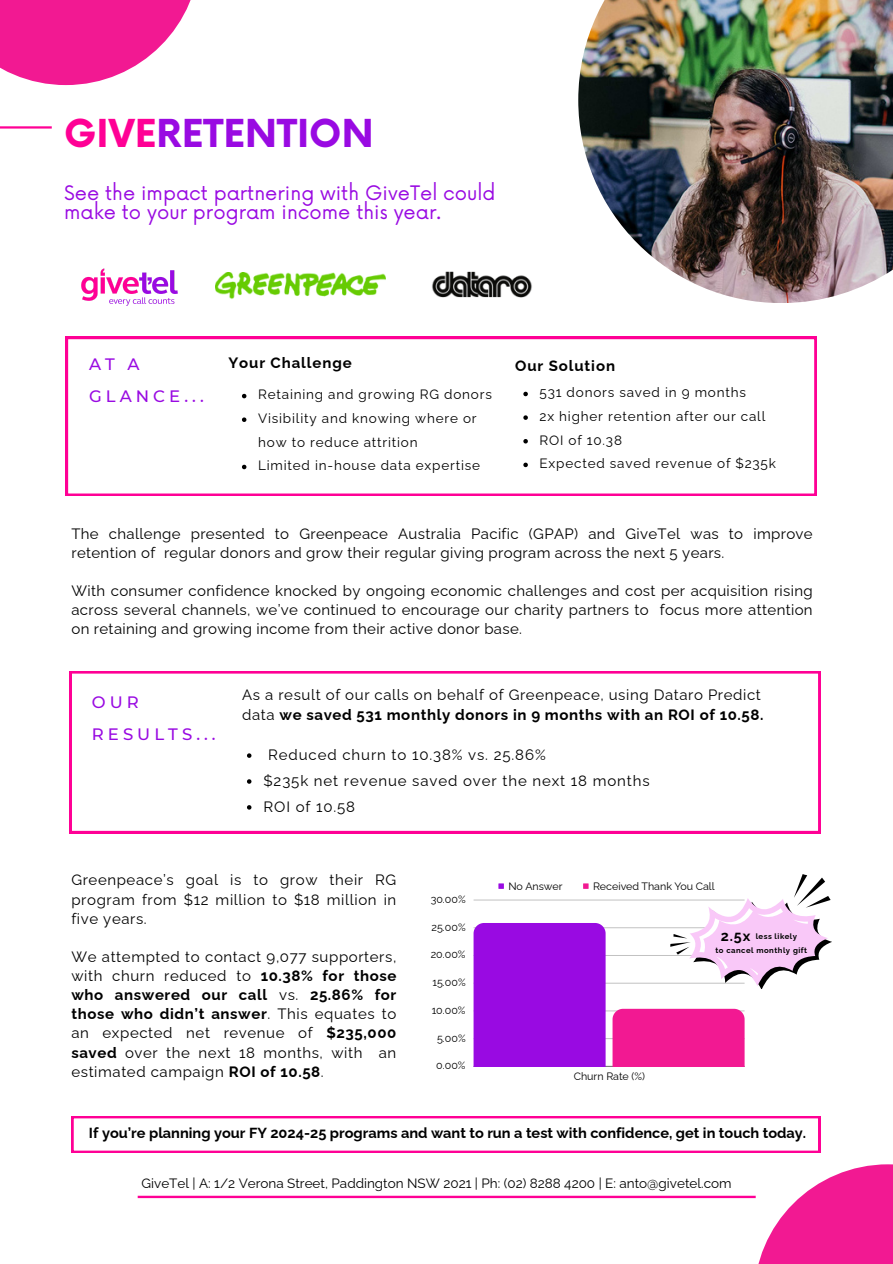
<style>
.page{position:relative;width:893px;height:1264px;background:#fff}
.page>*{position:absolute;margin:0;border:0;box-sizing:border-box;transform-origin:0 0}
.t1{font:700 37.5px "Now";color:#990ae2}
.t2{font:19.5px/19.2px "Now";color:#990ae2}
.t3{font:500 16.5px/31.5px "Montserrat";letter-spacing:.245em;color:#990ae2}
.t4{font:15px/19.2px "Raleway";letter-spacing:.04em;color:#000;text-align:justify}
.t5{font:15px/19.2px "Raleway";letter-spacing:.02em;color:#000}
.t6{font:15px "Raleway";letter-spacing:.06em;color:#000}
.t7{font:700 15px "Raleway";letter-spacing:.06em;color:#000}
.t8{font:700 14.55px "Raleway";color:#000}
.t9{font:700 14.25px "Raleway";color:#000}
.t10{font:13.5px/23.7px "Raleway";letter-spacing:.06em;color:#000}
.t11{font:13.5px "Raleway";color:#000}
.t12{font:10.65px "Raleway";color:#000}
.t13{font:700 7.8px "Raleway";letter-spacing:.06em;color:#000}
.s1{color:#ff0095}
.s2{font-weight:700}
</style>
<div class="page">
<hr style="left:0;top:126px;width:52px;height:3px;background:#ff0095">
<hr style="left:138px;top:1195px;width:617px;height:3px;background:#ff0095">
<img style="left:578px;top:0;width:314px;height:303px">
<svg style="left:71px;top:1116px;width:749px;height:36px"></svg>
<img style="left:81px;top:268px;width:97px;height:38px">
<img style="left:216px;top:273px;width:169px;height:26px">
<img style="left:432px;top:271px;width:100px;height:27px">
<svg style="left:498px;top:883px;width:6px;height:5px"></svg>
<svg style="left:583px;top:883px;width:5px;height:5px"></svg>
<hr style="left:473px;top:1038px;width:271px;height:1px;background:#000">
<hr style="left:473px;top:1010px;width:271px;height:1px;background:#000">
<hr style="left:473px;top:982px;width:271px;height:1px;background:#000">
<hr style="left:473px;top:955px;width:271px;height:1px;background:#000">
<hr style="left:473px;top:927px;width:271px;height:1px;background:#000">
<hr style="left:473px;top:899px;width:271px;height:1px;background:#000">
<hr style="left:473px;top:1066px;width:271px;height:1px;background:#000">
<div style="left:473px;top:923px;width:132px;height:143px;background:#990ae2"></div>
<div style="left:612px;top:1008px;width:132px;height:58px;background:#f21992"></div>
<svg style="left:66px;top:337px;width:750px;height:158px"></svg>
<svg style="left:242px;top:394px;width:4px;height:4px"></svg>
<svg style="left:242px;top:417px;width:4px;height:5px"></svg>
<svg style="left:242px;top:465px;width:4px;height:4px"></svg>
<svg style="left:523px;top:392px;width:5px;height:4px"></svg>
<svg style="left:523px;top:415px;width:5px;height:5px"></svg>
<svg style="left:523px;top:439px;width:5px;height:4px"></svg>
<svg style="left:523px;top:462px;width:5px;height:5px"></svg>
<svg style="left:670px;top:874px;width:162px;height:115px"></svg>
<svg style="left:70px;top:671px;width:750px;height:162px"></svg>
<svg style="left:247px;top:753px;width:4px;height:4px"></svg>
<svg style="left:247px;top:779px;width:4px;height:4px"></svg>
<svg style="left:247px;top:805px;width:4px;height:4px"></svg>
<svg style="left:754px;top:1164px;width:138px;height:99px;fill:#f21992"></svg>
<svg style="left:0;top:0;width:191px;height:85px;fill:#f21992"></svg>
<p class="t1" style="left:64px;top:113px;width:311px"><span class="s1">GIVE</span>RETENTION</p>
<p class="t2" style="left:64px;top:184px;width:433px">See the impact partnering with GiveTel could make to your program income this year.</p>
<p class="t3" style="left:89px;top:348px;width:52px">AT A</p>
<h3 class="t7" style="left:228px;top:354px;width:125px">Your Challenge</h3>
<h5 class="t7" style="left:515px;top:356px;width:101px">Our Solution</h5>
<p class="t3" style="left:89px;top:380px;width:116px">GLANCE...</p>
<p class="t10" style="left:539px;top:381px;width:208px">531 donors saved in 9 months</p>
<p class="t10" style="left:539px;top:404px;width:227px">2x higher retention after our call</p>
<h5 class="t10" style="left:539px;top:428px;width:84px">ROI of 10.38</h5>
<h5 class="t10" style="left:539px;top:451px;width:238px">Expected saved revenue of $235k</h5>
<h4 class="t10" style="left:258px;top:383px;width:235px">Retaining and growing RG donors</h4>
<p class="t10" style="left:258px;top:406px;width:220px">Visibility and knowing where or how to reduce attrition</p>
<p class="t10" style="left:258px;top:454px;width:223px">Limited in-house data expertise</p>
<p class="t5" style="left:71px;top:523px;width:742px">The challenge presented to Greenpeace Australia Pacific (GPAP) and GiveTel was to improve retention of regular donors and grow their regular giving program across the next 5 years.</p>
<p class="t4" style="left:71px;top:581px;width:742px">With consumer confidence knocked by ongoing economic challenges and cost per acquisition rising across several channels, we’ve continued to encourage our charity partners to focus more attention on retaining and growing income from their active donor base.</p>
<p class="t3" style="left:92px;top:686px;width:125px">OUR<br>RESULTS...</p>
<p class="t4" style="left:242px;top:685px;width:522px">As a result of our calls on behalf of Greenpeace, using Dataro Predict data <span class="s2">we saved 531 monthly donors in 9 months with an ROI of 10.58.</span></p>
<p class="t6" style="left:268px;top:746px;width:279px">Reduced churn to 10.38% vs. 25.86%</p>
<p class="t6" style="left:263px;top:772px;width:388px">$235k net revenue saved over the next 18 months</p>
<h6 class="t4" style="left:263px;top:797px;width:93px">ROI of 10.58</h6>
<h3 class="t4" style="left:71px;top:870px;width:326px">Greenpeace’s goal is to grow their RG program from $12 million to $18 million in five years.</h3>
<h4 class="t4" style="left:71px;top:947px;width:326px">We attempted to contact 9,077 supporters, with churn reduced to <span class="s2">10.38% for those who answered our call</span> vs. <span class="s2">25.86% for those who didn’t answer</span>. This equates to an expected net revenue of <span class="s2">$235,000 saved</span> over the next 18 months, with an estimated campaign <span class="s2">ROI of 10.58</span>.</h4>
<p class="t12" style="left:430px;top:893px;width:36px">30.00%</p>
<p class="t12" style="left:431px;top:920px;width:36px">25.00%</p>
<p class="t12" style="left:430px;top:948px;width:36px">20.00%</p>
<p class="t12" style="left:432px;top:976px;width:35px">15.00%</p>
<p class="t12" style="left:431px;top:1003px;width:35px">10.00%</p>
<p class="t12" style="left:437px;top:1031px;width:30px">5.00%</p>
<p class="t12" style="left:436px;top:1059px;width:31px">0.00%</p>
<p class="t12" style="left:508px;top:880px;width:55px">No Answer</p>
<p class="t12" style="left:593px;top:880px;width:123px">Received Thank You Call</p>
<p class="t12" style="left:573px;top:1070px;width:73px">Churn Rate (%)</p>
<h5 class="t9" style="left:720px;top:927px;width:31px">2.5x</h5>
<p class="t13" style="left:755px;top:931px;width:43px">less likely</p>
<h5 class="t13" style="left:715px;top:945px;width:93px">to cancel monthly gift</h5>
<h1 class="t8" style="left:89px;top:1123px;width:718px">If you’re planning your FY 2024-25 programs and want to run a test with confidence, get in touch today.</h1>
<p class="t11" style="left:141px;top:1175px;width:591px">GiveTel | A: 1/2 Verona Street, Paddington NSW 2021 | Ph: (02) 8288 4200 | E: anto@givetel.com</p>
</div>
